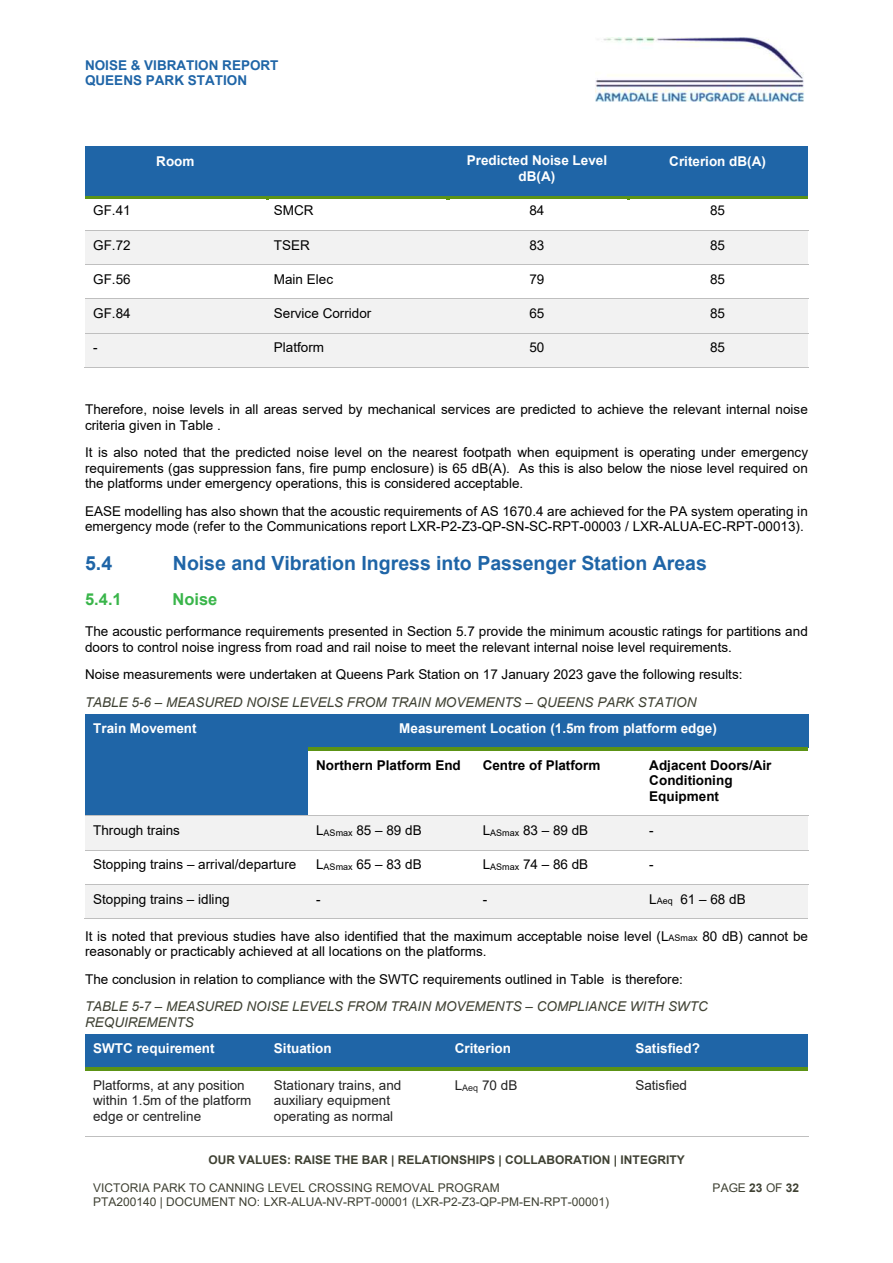
<style>
.page{position:relative;width:893px;height:1263px;background:#fff}
.page>*{position:absolute;margin:0;border:0;box-sizing:border-box;transform-origin:0 0}
.t1{font:700 19.5px "Arial";color:#1f65a7}
.t2{font:700 16.5px "Arial";color:#39b54a}
.t3{font:13.5px/15.6px "Arial";color:#000}
.t4{font:italic 13.5px/15.6px "Arial";color:#3f4133}
.t5{font:700 13.5px/15.6px "Arial";color:#fff;text-align:center}
.t6{font:13.5px/15.5px "Arial";color:#222}
.t7{font:700 13.5px/15.6px "Arial";color:#000}
.t8{font:700 13.5px/15.5px "Arial";color:#1f65a7}
.t9{font:12px/13.8px "Arial";color:#3f4133}
.t10{font:700 12px "Arial";color:#3f4133}
.s1{font-size:9px}
.s2{font-weight:700}
</style>
<div class="page">
<img style="left:596px;top:37px;width:208px;height:65px">
<div style="left:85px;top:147px;width:181px;height:49px;background:#1f65a7"></div>
<div style="left:266px;top:147px;width:181px;height:49px;background:#1f65a7"></div>
<div style="left:447px;top:147px;width:180px;height:49px;background:#1f65a7"></div>
<div style="left:627px;top:147px;width:181px;height:49px;background:#1f65a7"></div>
<hr style="left:85px;top:196px;width:181px;height:3px;background:#5c9315">
<hr style="left:266px;top:196px;width:181px;height:3px;background:#5c9315">
<hr style="left:447px;top:196px;width:180px;height:3px;background:#5c9315">
<hr style="left:627px;top:196px;width:181px;height:3px;background:#5c9315">
<div style="left:85px;top:231px;width:181px;height:33px;background:#f2f2f2"></div>
<div style="left:266px;top:231px;width:181px;height:33px;background:#f2f2f2"></div>
<div style="left:447px;top:231px;width:180px;height:33px;background:#f2f2f2"></div>
<div style="left:627px;top:231px;width:181px;height:33px;background:#f2f2f2"></div>
<hr style="left:85px;top:230px;width:723px;height:1px;background:#bfbfbf">
<hr style="left:85px;top:264px;width:723px;height:1px;background:#bfbfbf">
<div style="left:85px;top:299px;width:181px;height:34px;background:#f2f2f2"></div>
<div style="left:266px;top:299px;width:181px;height:34px;background:#f2f2f2"></div>
<div style="left:447px;top:299px;width:180px;height:34px;background:#f2f2f2"></div>
<div style="left:627px;top:299px;width:181px;height:34px;background:#f2f2f2"></div>
<hr style="left:85px;top:299px;width:723px;height:1px;background:#bfbfbf">
<div style="left:85px;top:334px;width:181px;height:33px;background:#f2f2f2"></div>
<div style="left:266px;top:334px;width:181px;height:33px;background:#f2f2f2"></div>
<div style="left:447px;top:334px;width:180px;height:33px;background:#f2f2f2"></div>
<div style="left:627px;top:334px;width:181px;height:33px;background:#f2f2f2"></div>
<hr style="left:85px;top:333px;width:723px;height:1px;background:#bfbfbf">
<hr style="left:84px;top:367px;width:182px;height:1px;background:#bfbfbf">
<hr style="left:265px;top:367px;width:182px;height:1px;background:#bfbfbf">
<hr style="left:446px;top:367px;width:181px;height:1px;background:#bfbfbf">
<hr style="left:627px;top:367px;width:181px;height:1px;background:#bfbfbf">
<div style="left:85px;top:714px;width:223px;height:102px;background:#1f65a7"></div>
<div style="left:308px;top:714px;width:500px;height:34px;background:#1f65a7"></div>
<hr style="left:308px;top:748px;width:167px;height:3px;background:#5c9315">
<hr style="left:475px;top:748px;width:166px;height:3px;background:#5c9315">
<hr style="left:641px;top:748px;width:167px;height:3px;background:#5c9315">
<div style="left:85px;top:816px;width:223px;height:34px;background:#f2f2f2"></div>
<div style="left:308px;top:816px;width:167px;height:34px;background:#f2f2f2"></div>
<div style="left:474px;top:816px;width:167px;height:34px;background:#f2f2f2"></div>
<div style="left:641px;top:816px;width:167px;height:34px;background:#f2f2f2"></div>
<hr style="left:85px;top:816px;width:723px;height:1px;background:#bfbfbf">
<hr style="left:85px;top:850px;width:723px;height:1px;background:#bfbfbf">
<div style="left:85px;top:885px;width:223px;height:33px;background:#f2f2f2"></div>
<div style="left:308px;top:885px;width:167px;height:33px;background:#f2f2f2"></div>
<div style="left:474px;top:885px;width:167px;height:33px;background:#f2f2f2"></div>
<div style="left:641px;top:885px;width:167px;height:33px;background:#f2f2f2"></div>
<hr style="left:85px;top:884px;width:723px;height:1px;background:#bfbfbf">
<hr style="left:84px;top:918px;width:224px;height:1px;background:#bfbfbf">
<hr style="left:307px;top:918px;width:168px;height:1px;background:#bfbfbf">
<hr style="left:473px;top:918px;width:168px;height:1px;background:#bfbfbf">
<hr style="left:640px;top:918px;width:168px;height:1px;background:#bfbfbf">
<div style="left:85px;top:1034px;width:181px;height:34px;background:#1f65a7"></div>
<div style="left:266px;top:1034px;width:181px;height:34px;background:#1f65a7"></div>
<div style="left:447px;top:1034px;width:180px;height:34px;background:#1f65a7"></div>
<div style="left:627px;top:1034px;width:181px;height:34px;background:#1f65a7"></div>
<hr style="left:85px;top:1068px;width:181px;height:3px;background:#5c9315">
<hr style="left:266px;top:1068px;width:181px;height:3px;background:#5c9315">
<hr style="left:447px;top:1068px;width:180px;height:3px;background:#5c9315">
<hr style="left:627px;top:1068px;width:181px;height:3px;background:#5c9315">
<hr style="left:85px;top:1136px;width:723px;height:1px;background:#bfbfbf">
<p class="t8" style="left:85px;top:57px;width:195px">NOISE &amp; VIBRATION REPORT<br>QUEENS PARK STATION</p>
<p class="t5" style="left:156px;top:153px;width:40px">Room</p>
<p class="t5" style="left:467px;top:153px;width:142px">Predicted Noise Level dB(A)</p>
<p class="t5" style="left:669px;top:153px;width:98px">Criterion dB(A)</p>
<p class="t3" style="left:93px;top:203px;width:39px">GF.41</p>
<p class="t3" style="left:274px;top:203px;width:41px">SMCR</p>
<p class="t3" style="left:529px;top:203px;width:16px">84</p>
<p class="t3" style="left:710px;top:203px;width:16px">85</p>
<p class="t3" style="left:93px;top:237px;width:39px">GF.72</p>
<p class="t3" style="left:274px;top:237px;width:37px">TSER</p>
<p class="t3" style="left:529px;top:237px;width:16px">83</p>
<p class="t3" style="left:710px;top:237px;width:16px">85</p>
<p class="t3" style="left:93px;top:271px;width:39px">GF.56</p>
<p class="t3" style="left:274px;top:271px;width:61px">Main Elec</p>
<p class="t3" style="left:529px;top:271px;width:16px">79</p>
<p class="t3" style="left:710px;top:271px;width:16px">85</p>
<p class="t3" style="left:93px;top:306px;width:39px">GF.84</p>
<p class="t3" style="left:274px;top:306px;width:99px">Service Corridor</p>
<p class="t3" style="left:529px;top:306px;width:16px">65</p>
<p class="t3" style="left:710px;top:306px;width:16px">85</p>
<p class="t3" style="left:93px;top:340px;width:6px">-</p>
<p class="t3" style="left:274px;top:340px;width:52px">Platform</p>
<p class="t3" style="left:529px;top:340px;width:16px">50</p>
<p class="t3" style="left:710px;top:340px;width:16px">85</p>
<p class="t3" style="left:85px;top:402px;width:724px">Therefore, noise levels in all areas served by mechanical services are predicted to achieve the relevant internal noise criteria given in Table .</p>
<p class="t3" style="left:85px;top:445px;width:724px;text-align:justify">It is also noted that the predicted noise level on the nearest footpath when equipment is operating under emergency requirements (gas suppression fans, fire pump enclosure) is 65 dB(A). As this is also below the niose level required on the platforms under emergency operations, this is considered acceptable.</p>
<p class="t3" style="left:85px;top:503px;width:724px">EASE modelling has also shown that the acoustic requirements of AS 1670.4 are achieved for the PA system operating in emergency mode (refer to the Communications report LXR-P2-Z3-QP-SN-SC-RPT-00003 / LXR-ALUA-EC-RPT-00013).</p>
<h1 class="t1" style="left:85px;top:550px;width:29px">5.4</h1>
<h1 class="t1" style="left:173px;top:550px;width:536px">Noise and Vibration Ingress into Passenger Station Areas</h1>
<p class="t2" style="left:85px;top:588px;width:38px">5.4.1</p>
<p class="t2" style="left:173px;top:588px;width:46px">Noise</p>
<p class="t3" style="left:85px;top:624px;width:724px">The acoustic performance requirements presented in Section 5.7 provide the minimum acoustic ratings for partitions and doors to control noise ingress from road and rail noise to meet the relevant internal noise level requirements.</p>
<p class="t3" style="left:85px;top:667px;width:659px">Noise measurements were undertaken at Queens Park Station on 17 January 2023 gave the following results:</p>
<p class="t4" style="left:85px;top:694px;width:613px">TABLE 5-6 – MEASURED NOISE LEVELS FROM TRAIN MOVEMENTS – QUEENS PARK STATION</p>
<p class="t5" style="left:93px;top:720px;width:105px">Train Movement</p>
<p class="t5" style="left:399px;top:720px;width:319px">Measurement Location (1.5m from platform edge)</p>
<p class="t7" style="left:316px;top:757px;width:146px">Northern Platform End</p>
<p class="t7" style="left:483px;top:757px;width:119px">Centre of Platform</p>
<p class="t7" style="left:649px;top:757px;width:124px">Adjacent Doors/Air<br>Conditioning<br>Equipment</p>
<p class="t3" style="left:93px;top:823px;width:88px">Through trains</p>
<p class="t3" style="left:316px;top:823px;width:107px">L<span class="s1">ASmax</span> 85 – 89 dB</p>
<p class="t3" style="left:483px;top:823px;width:107px">L<span class="s1">ASmax</span> 83 – 89 dB</p>
<p class="t3" style="left:649px;top:823px;width:6px">-</p>
<p class="t3" style="left:93px;top:857px;width:205px">Stopping trains – arrival/departure</p>
<p class="t3" style="left:316px;top:857px;width:107px">L<span class="s1">ASmax</span> 65 – 83 dB</p>
<p class="t3" style="left:483px;top:857px;width:107px">L<span class="s1">ASmax</span> 74 – 86 dB</p>
<p class="t3" style="left:649px;top:857px;width:6px">-</p>
<p class="t3" style="left:93px;top:891px;width:138px">Stopping trains – idling</p>
<p class="t3" style="left:316px;top:891px;width:6px">-</p>
<p class="t3" style="left:483px;top:891px;width:6px">-</p>
<p class="t3" style="left:649px;top:891px;width:98px">L<span class="s1">Aeq</span> 61 – 68 dB</p>
<p class="t3" style="left:85px;top:928px;width:724px">It is noted that previous studies have also identified that the maximum acceptable noise level (L<span class="s1">ASmax</span> 80 dB) cannot be reasonably or practicably achieved at all locations on the platforms.</p>
<p class="t3" style="left:85px;top:971px;width:599px">The conclusion in relation to compliance with the SWTC requirements outlined in Table is therefore:</p>
<p class="t4" style="left:85px;top:999px;width:624px">TABLE 5-7 – MEASURED NOISE LEVELS FROM TRAIN MOVEMENTS – COMPLIANCE WITH SWTC<br>REQUIREMENTS</p>
<p class="t5" style="left:93px;top:1041px;width:123px">SWTC requirement</p>
<p class="t5" style="left:274px;top:1041px;width:59px">Situation</p>
<p class="t5" style="left:455px;top:1041px;width:58px">Criterion</p>
<p class="t5" style="left:635px;top:1041px;width:66px">Satisfied?</p>
<p class="t6" style="left:93px;top:1077px;width:160px">Platforms, at any position within 1.5m of the platform edge or centreline</p>
<p class="t6" style="left:274px;top:1077px;width:129px">Stationary trains, and auxiliary equipment operating as normal</p>
<p class="t6" style="left:455px;top:1078px;width:64px">L<span class="s1">Aeq</span> 70 dB</p>
<p class="t6" style="left:635px;top:1078px;width:53px">Satisfied</p>
<p class="t10" style="left:208px;top:1152px;width:478px">OUR VALUES: RAISE THE BAR | RELATIONSHIPS | COLLABORATION | INTEGRITY</p>
<p class="t9" style="left:93px;top:1181px;width:517px">VICTORIA PARK TO CANNING LEVEL CROSSING REMOVAL PROGRAM<br>PTA200140 | DOCUMENT NO: LXR-ALUA-NV-RPT-00001 (LXR-P2-Z3-QP-PM-EN-RPT-00001)</p>
<p class="t9" style="left:713px;top:1181px;width:88px">PAGE <span class="s2">23</span> OF <span class="s2">32</span></p>
</div>
